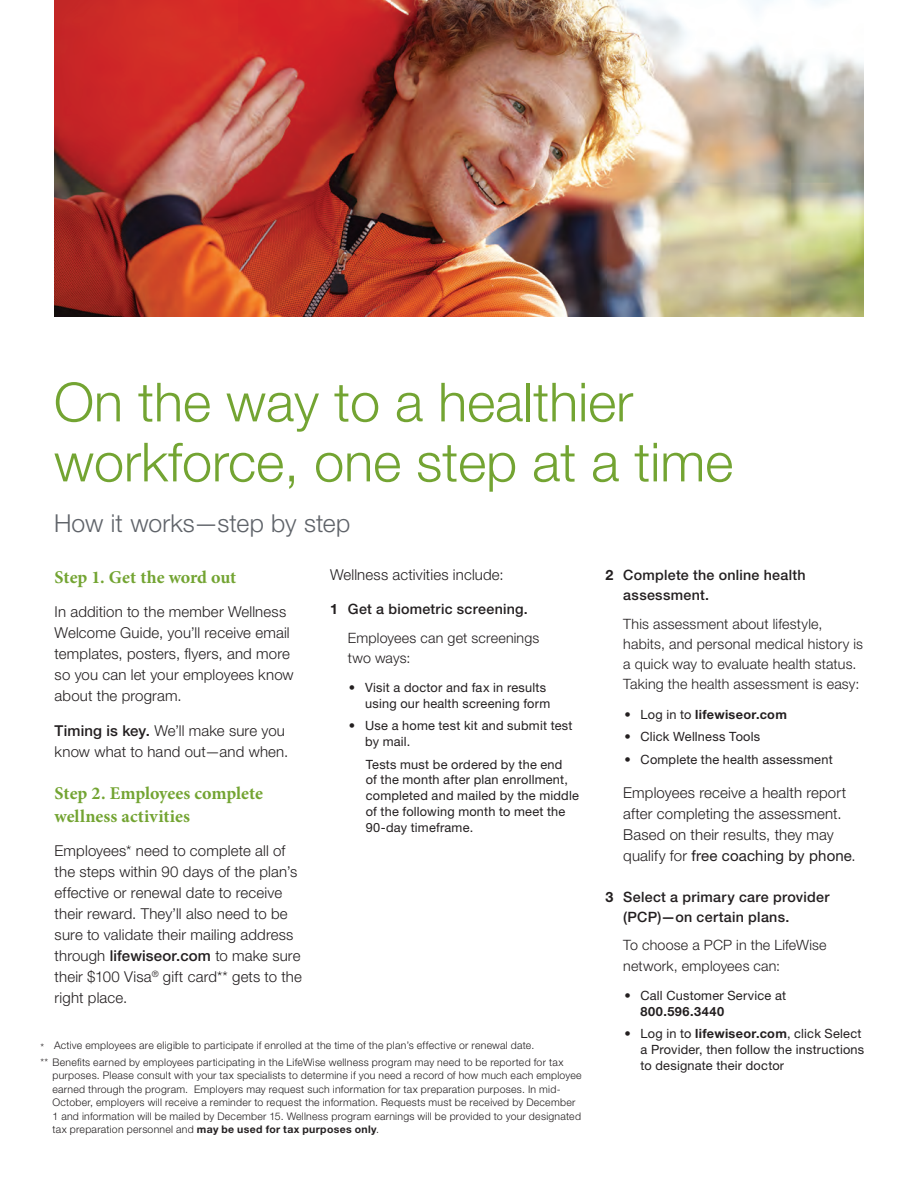
<style>
.page{position:relative;width:918px;height:1188px;background:#fff}
.page>*{position:absolute;margin:0;border:0;box-sizing:border-box;transform-origin:0 0}
.Title_36_40{font:300 54px/60px "Helvetica Neue LT Std";color:#73a432}
.Sub-Title{font:300 24.75px "Helvetica Neue LT Std";letter-spacing:.005em;color:#5f6369}
.Sub-Head_12_15{font:700 18px/22.5px "Minion Pro";letter-spacing:-.005em;color:#73a432}
.Body_10_14{font:300 15px/21px "Helvetica Neue LT Std";letter-spacing:.01em;color:#231f20}
.Numbered_Bullets{font:300 14.25px/20.2px "Helvetica Neue LT Std";letter-spacing:.015em;color:#231f20}
.Numbered_bullets_bla{font:500 14.25px/20.2px "Helvetica Neue LT Std";letter-spacing:.02em;color:#231f20}
.Indent_sub_bullets_8{font:12.75px/15.8px "Helvetica Neue LT Std";letter-spacing:.015em;color:#231f20}
.t1{font:700 12.75px "Helvetica Neue LT Std";letter-spacing:.025em;color:#231f20}
.Footnote_7_9{font:300 10.5px/13.5px "Helvetica Neue LT Std";letter-spacing:.025em;color:#231f20}
.s1{font-weight:500}
.s2{font-weight:700}
.s3{font-weight:400}
</style>
<div class="page">
<img style="left:55px;top:0;width:809px;height:317px">
<p class="Title_36_40" style="left:54px;top:371px;width:681px">On the way to a healthier workforce, one step at a time</p>
<p class="Sub-Title" style="left:54px;top:508px;width:298px">How it works—step by step</p>
<p class="Sub-Head_12_15" style="left:55px;top:565px;width:183px">Step 1. Get the word out</p>
<p class="Body_10_14" style="left:55px;top:601px;width:241px">In addition to the member Wellness<br>Welcome Guide, you’ll receive email templates, posters, flyers, and more so you can let your employees know about the program.</p>
<p class="Body_10_14" style="left:55px;top:720px;width:235px"><span class="s1">Timing is key.</span> We’ll make sure you know what to hand out—and when.</p>
<p class="Sub-Head_12_15" style="left:55px;top:782px;width:210px">Step 2. Employees complete wellness activities</p>
<p class="Body_10_14" style="left:55px;top:840px;width:249px">Employees* need to complete all of the steps within 90 days of the plan’s effective or renewal date to receive their reward. They’ll also need to be sure to validate their mailing address through <span class="s1">lifewiseor.com</span> to make sure their $100 Visa<sup>®</sup> gift card** gets to the right place.</p>
<p class="Numbered_bullets_bla" style="left:623px;top:564px;width:184px;text-indent:-18px"><span class="s2">2</span> Complete the online health assessment.</p>
<p class="Numbered_Bullets" style="left:623px;top:613px;width:241px">This assessment about lifestyle, habits, and personal medical history is a quick way to evaluate health status.<br>Taking the health assessment is easy:</p>
<p class="t1" style="left:624px;top:706px;width:164px"><span class="s3">• Log in to</span> lifewiseor.com</p>
<p class="Indent_sub_bullets_8" style="left:624px;top:728px;width:137px">• Click Wellness Tools</p>
<p class="Indent_sub_bullets_8" style="left:624px;top:751px;width:210px">• Complete the health assessment</p>
<p class="Body_10_14" style="left:623px;top:782px;width:234px">Employees receive a health report after completing the assessment.<br>Based on their results, they may qualify for <span class="s3">free coaching by phone</span>.</p>
<p class="Numbered_bullets_bla" style="left:623px;top:886px;width:208px;text-indent:-18px"><span class="s2">3</span> Select a primary care provider (PCP)—on certain plans.</p>
<p class="Numbered_Bullets" style="left:623px;top:935px;width:205px">To choose a PCP in the LifeWise network, employees can:</p>
<p class="Indent_sub_bullets_8" style="left:641px;top:987px;width:147px;text-indent:-16px">• Call Customer Service at<br><span class="s2">800.596.3440</span></p>
<p class="Indent_sub_bullets_8" style="left:641px;top:1025px;width:225px;text-indent:-16px">• Log in to <span class="s2">lifewiseor.com</span>, click Select a Provider, then follow the instructions to designate their doctor</p>
<p class="Body_10_14" style="left:330px;top:564px;width:175px">Wellness activities include:</p>
<p class="Numbered_bullets_bla" style="left:330px;top:599px;width:199px"><span class="s2">1</span> Get a biometric screening.</p>
<p class="Numbered_Bullets" style="left:348px;top:627px;width:193px">Employees can get screenings two ways:</p>
<p class="Indent_sub_bullets_8" style="left:365px;top:680px;width:187px;text-indent:-16px">• Visit a doctor and fax in results using our health screening form</p>
<p class="Indent_sub_bullets_8" style="left:365px;top:718px;width:209px;text-indent:-16px">• Use a home test kit and submit test by mail.</p>
<p class="Indent_sub_bullets_8" style="left:366px;top:756px;width:215px">Tests must be ordered by the end<br>of the month after plan enrollment, completed and mailed by the middle of the following month to meet the<br>90-day timeframe.</p>
<p class="Footnote_7_9" style="left:40px;top:1038px;width:495px">* Active employees are eligible to participate if enrolled at the time of the plan’s effective or renewal date.</p>
<p class="Footnote_7_9" style="left:52px;top:1055px;width:531px;text-indent:-12px">** Benefits earned by employees participating in the LifeWise wellness program may need to be reported for tax purposes. Please consult with your tax specialists to determine if you need a record of how much each employee earned through the program. Employers may request such information for tax preparation purposes. In mid-October, employers will receive a reminder to request the information. Requests must be received by December 1 and information will be mailed by December 15. Wellness program earnings will be provided to your designated tax preparation personnel and <span class="s2">may be used for tax purposes only</span>.</p>
</div>
